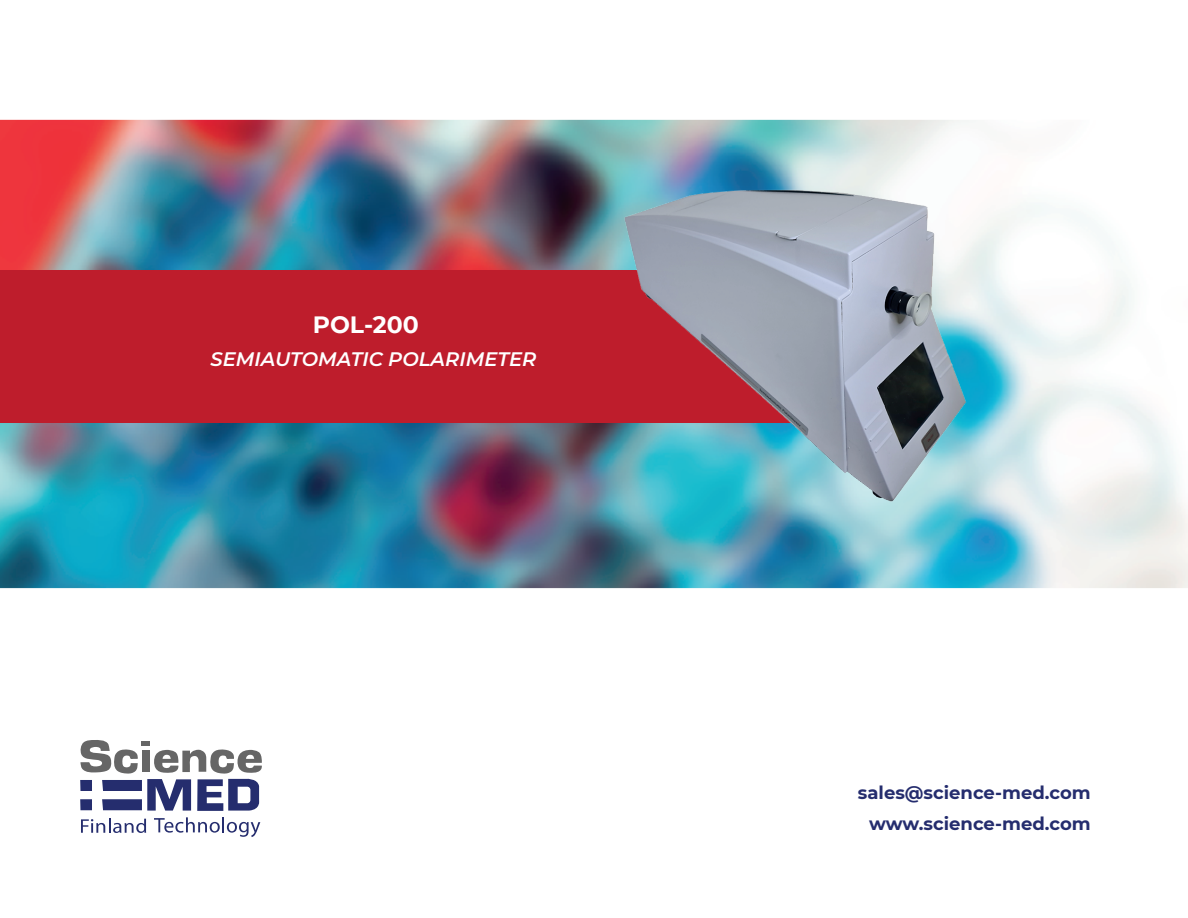
<style>
.page{position:relative;width:1188px;height:918px;background:#fff}
.page>*{position:absolute;margin:0;border:0;box-sizing:border-box;transform-origin:0 0}
.t1{font:700 23.55px "Montserrat";color:#fff}
.t2{font:italic 600 19.5px "Montserrat";color:#fff}
.t3{font:700 18px/31.5px "Montserrat";color:#252d6e;text-align:right}
</style>
<div class="page">
<img style="left:0;top:119px;width:1188px;height:470px">
<div style="left:0;top:270px;width:800px;height:153px;background:#be1d2c"></div>
<svg style="left:81px;top:819px;width:65px;height:14px"></svg>
<svg style="left:154px;top:817px;width:106px;height:20px"></svg>
<svg style="left:80px;top:740px;width:182px;height:71px"></svg>
<img style="left:620px;top:185px;width:348px;height:323px">
<h1 class="t1" style="left:313px;top:307px;width:108px">POL-200</h1>
<p class="t2" style="left:211px;top:345px;width:327px">SEMIAUTOMATIC POLARIMETER</p>
<p class="t3" style="left:858px;top:776px;width:234px">sales@science-med.com www.science-med.com</p>
</div>
